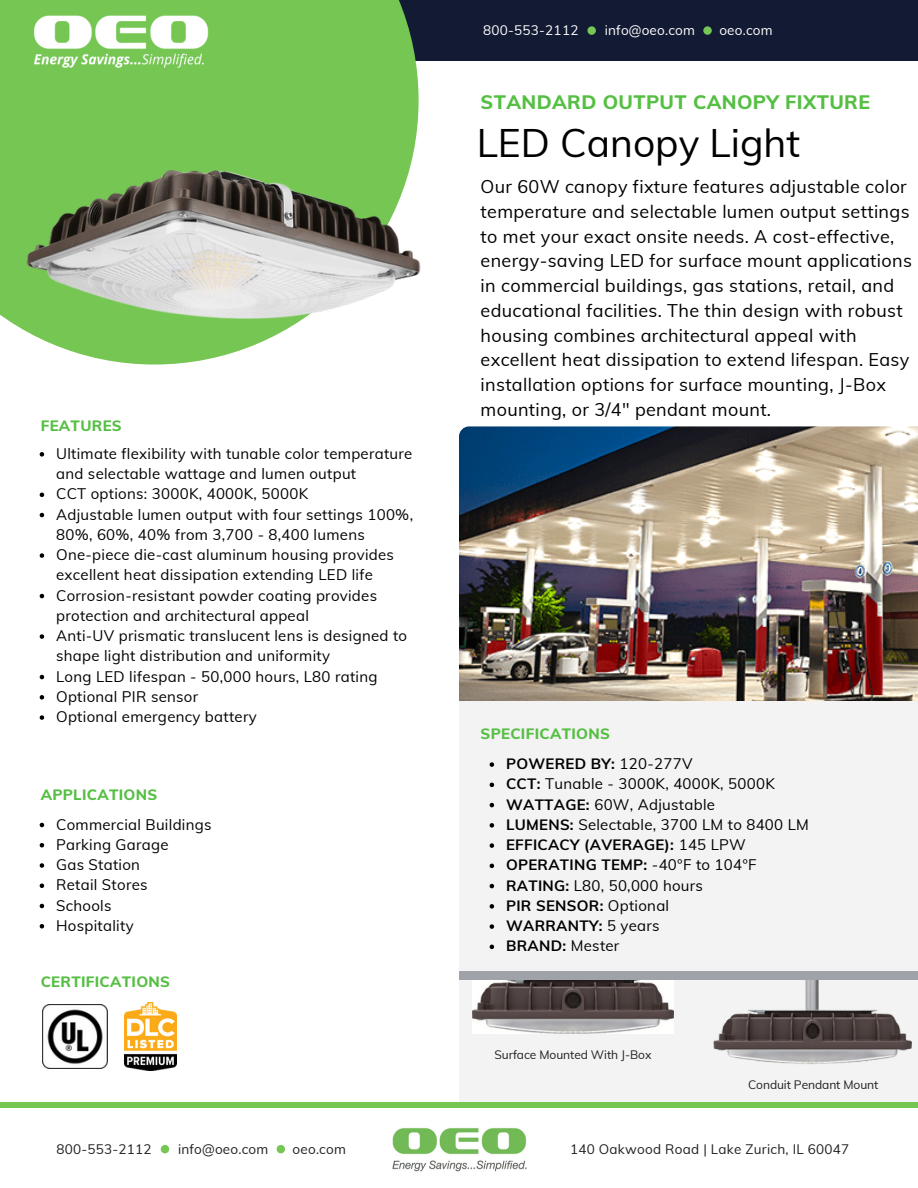
<style>
.page{position:relative;width:918px;height:1188px;background:#fff}
.page>*{position:absolute;margin:0;border:0;box-sizing:border-box;transform-origin:0 0}
.t1{font:39px "Muli";color:#000}
.t2{font:800 19.5px "Muli";letter-spacing:.02em;color:#55bf43}
.t3{font:18px/24.8px "Muli";letter-spacing:.02em;color:#000}
.t4{font:15px/20.2px "Muli";letter-spacing:.02em;color:#000}
.t5{font:700 15px "Muli";letter-spacing:.02em;color:#000}
.t6{font:800 15px "Muli";letter-spacing:.02em;color:#55bf43}
.t7{font:13.5px "Muli";letter-spacing:.02em;color:#221e1f}
.t8{font:13.5px "Muli";letter-spacing:.015em;color:#fff}
.t9{font:13.5px "Muli";letter-spacing:.015em;color:#231f20}
.t10{font:12px "Muli";letter-spacing:-.005em;color:#231f20}
.s1{font-weight:400}
.s2{font-weight:700}
</style>
<div class="page">
<img style="left:459px;top:426px;width:459px;height:276px">
<div style="left:459px;top:702px;width:459px;height:401px;background:#f3f3f3"></div>
<img style="left:43px;top:1005px;width:64px;height:64px">
<img style="left:125px;top:1002px;width:51px;height:69px">
<div style="left:293px;top:0;width:625px;height:60px;background:#131b34"></div>
<div style="left:0;top:0;width:419px;height:365px;background:#76c654"></div>
<div style="left:587px;top:26px;width:9px;height:9px;background:#76c654;border-radius:50%"></div>
<div style="left:703px;top:26px;width:9px;height:9px;background:#76c654;border-radius:50%"></div>
<img style="left:392px;top:1127px;width:135px;height:45px">
<div style="left:161px;top:1145px;width:8px;height:8px;background:#76c654;border-radius:50%"></div>
<div style="left:277px;top:1145px;width:8px;height:8px;background:#76c654;border-radius:50%"></div>
<div style="left:0;top:1103px;width:918px;height:5px;background:#76c654"></div>
<img style="left:34px;top:15px;width:175px;height:53px">
<img style="left:0;top:92px;width:421px;height:273px">
<svg style="left:40px;top:823px;width:4px;height:4px"></svg>
<svg style="left:40px;top:843px;width:4px;height:5px"></svg>
<svg style="left:40px;top:863px;width:4px;height:5px"></svg>
<svg style="left:40px;top:884px;width:4px;height:4px"></svg>
<svg style="left:40px;top:904px;width:4px;height:4px"></svg>
<svg style="left:40px;top:924px;width:4px;height:5px"></svg>
<svg style="left:40px;top:452px;width:4px;height:5px"></svg>
<svg style="left:40px;top:493px;width:4px;height:4px"></svg>
<svg style="left:40px;top:513px;width:4px;height:4px"></svg>
<svg style="left:40px;top:553px;width:4px;height:5px"></svg>
<svg style="left:40px;top:594px;width:4px;height:4px"></svg>
<svg style="left:40px;top:634px;width:4px;height:5px"></svg>
<svg style="left:40px;top:675px;width:4px;height:4px"></svg>
<svg style="left:40px;top:695px;width:4px;height:5px"></svg>
<svg style="left:40px;top:715px;width:4px;height:5px"></svg>
<svg style="left:490px;top:762px;width:4px;height:5px"></svg>
<svg style="left:490px;top:783px;width:4px;height:4px"></svg>
<svg style="left:490px;top:803px;width:4px;height:4px"></svg>
<svg style="left:490px;top:823px;width:4px;height:5px"></svg>
<svg style="left:490px;top:843px;width:4px;height:5px"></svg>
<svg style="left:490px;top:864px;width:4px;height:4px"></svg>
<svg style="left:490px;top:884px;width:4px;height:4px"></svg>
<svg style="left:490px;top:904px;width:4px;height:5px"></svg>
<svg style="left:490px;top:924px;width:4px;height:5px"></svg>
<svg style="left:490px;top:945px;width:4px;height:4px"></svg>
<img style="left:473px;top:980px;width:200px;height:54px">
<img style="left:713px;top:979px;width:199px;height:86px">
<div style="left:459px;top:971px;width:459px;height:8px;background:#9fa3a9"></div>
<h5 class="t8" style="left:483px;top:22px;width:97px">800-553-2112</h5>
<p class="t8" style="left:605px;top:22px;width:92px">info@oeo.com</p>
<h4 class="t8" style="left:719px;top:22px;width:55px">oeo.com</h4>
<h5 class="t2" style="left:481px;top:89px;width:391px">STANDARD OUTPUT CANOPY FIXTURE</h5>
<h5 class="t6" style="left:41px;top:416px;width:83px">FEATURES</h5>
<h5 class="t4" style="left:56px;top:443px;width:358px">Ultimate flexibility with tunable color temperature and selectable wattage and lumen output</h5>
<h5 class="t4" style="left:56px;top:484px;width:254px">CCT options: 3000K, 4000K, 5000K</h5>
<h4 class="t4" style="left:56px;top:504px;width:358px">Adjustable lumen output with four settings 100%,<br>80%, 60%, 40% from 3,700 - 8,400 lumens</h4>
<h5 class="t4" style="left:56px;top:544px;width:339px">One-piece die-cast aluminum housing provides excellent heat dissipation extending LED life</h5>
<h5 class="t4" style="left:56px;top:585px;width:323px">Corrosion-resistant powder coating provides protection and architectural appeal</h5>
<h5 class="t4" style="left:56px;top:625px;width:353px">Anti-UV prismatic translucent lens is designed to shape light distribution and uniformity</h5>
<h5 class="t4" style="left:56px;top:666px;width:323px">Long LED lifespan - 50,000 hours, L80 rating</h5>
<h5 class="t4" style="left:56px;top:686px;width:144px">Optional PIR sensor</h5>
<h5 class="t4" style="left:56px;top:706px;width:202px">Optional emergency battery</h5>
<p class="t6" style="left:41px;top:784px;width:118px">APPLICATIONS</p>
<h5 class="t4" style="left:56px;top:814px;width:157px">Commercial Buildings</h5>
<h5 class="t4" style="left:56px;top:834px;width:114px">Parking Garage</h5>
<h5 class="t4" style="left:56px;top:854px;width:85px">Gas Station</h5>
<h5 class="t4" style="left:56px;top:874px;width:93px">Retail Stores</h5>
<h5 class="t4" style="left:56px;top:895px;width:57px">Schools</h5>
<h5 class="t4" style="left:56px;top:915px;width:79px">Hospitality</h5>
<h5 class="t6" style="left:41px;top:972px;width:131px">CERTIFICATIONS</h5>
<h5 class="t1" style="left:477px;top:118px;width:325px">LED Canopy Light</h5>
<p class="t3" style="left:481px;top:174px;width:433px">Our 60W canopy fixture features adjustable color temperature and selectable lumen output settings to met your exact onsite needs. A cost-effective, energy-saving LED for surface mount applications in commercial buildings, gas stations, retail, and educational facilities. The thin design with robust housing combines architectural appeal with excellent heat dissipation to extend lifespan. Easy installation options for surface mounting, J-Box mounting, or 3/4" pendant mount.</p>
<p class="t6" style="left:481px;top:724px;width:131px">SPECIFICATIONS</p>
<p class="t5" style="left:506px;top:754px;width:188px">POWERED BY: <span class="s1">120-277V</span></p>
<p class="t4" style="left:506px;top:774px;width:270px"><span class="s2">CCT:</span> Tunable - 3000K, 4000K, 5000K</p>
<h4 class="t4" style="left:506px;top:794px;width:210px"><span class="s2">WATTAGE:</span> 60W, Adjustable</h4>
<h5 class="t4" style="left:506px;top:814px;width:304px"><span class="s2">LUMENS:</span> Selectable, 3700 LM to 8400 LM</h5>
<h5 class="t5" style="left:506px;top:835px;width:241px">EFFICACY (AVERAGE): <span class="s1">145 LPW</span></h5>
<h5 class="t5" style="left:506px;top:855px;width:252px">OPERATING TEMP: <span class="s1">-40°F to 104°F</span></h5>
<h5 class="t4" style="left:506px;top:875px;width:198px"><span class="s2">RATING:</span> L80, 50,000 hours</h5>
<h5 class="t5" style="left:506px;top:896px;width:165px">PIR SENSOR: <span class="s1">Optional</span></h5>
<h5 class="t5" style="left:506px;top:916px;width:155px">WARRANTY: <span class="s1">5 years</span></h5>
<h4 class="t5" style="left:506px;top:936px;width:115px">BRAND: <span class="s1">Mester</span></h4>
<h5 class="t10" style="left:494px;top:1047px;width:158px">Surface Mounted With J-Box</h5>
<h5 class="t10" style="left:748px;top:1077px;width:132px">Conduit Pendant Mount</h5>
<h1 class="t7" style="left:56px;top:1140px;width:97px">800-553-2112</h1>
<p class="t9" style="left:178px;top:1140px;width:92px">info@oeo.com</p>
<h5 class="t9" style="left:293px;top:1140px;width:55px">oeo.com</h5>
<h2 class="t7" style="left:570px;top:1140px;width:281px">140 Oakwood Road | Lake Zurich, IL 60047</h2>
</div>
